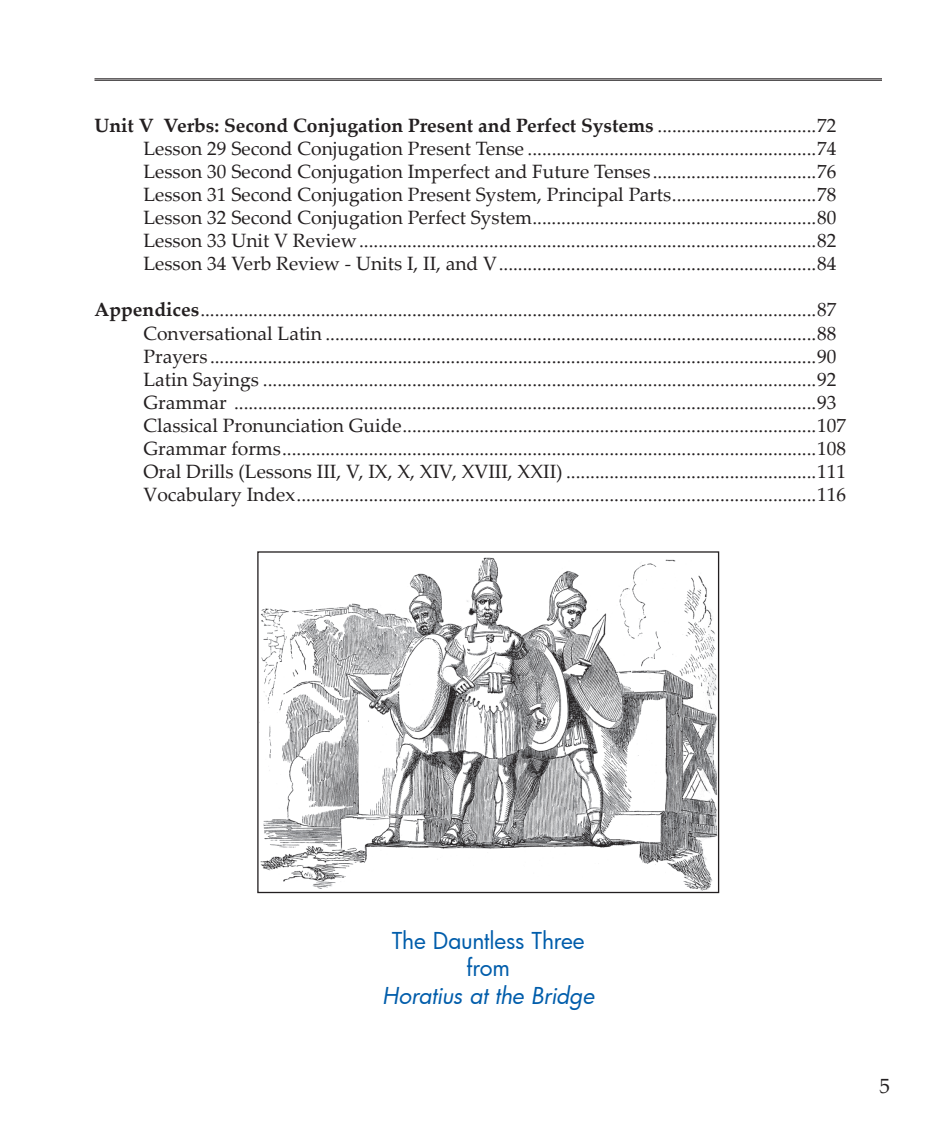
<style>
.page{position:relative;width:945px;height:1134px;background:#fff}
.page>*{position:absolute;margin:0;border:0;box-sizing:border-box;transform-origin:0 0}
.t1{font:22.75px/27.3px "Futura";letter-spacing:-.01em;color:#015dab;text-align:center}
.t2{font:italic 22.75px "Futura";letter-spacing:-.01em;color:#015dab}
.t3{font:21px "Palatino Linotype";color:#231f20}
.t4{font:19.25px/23.1px "Palatino Linotype";color:#231f20;text-align:justify}
.s1{font-weight:700}
</style>
<div class="page">
<hr style="left:94px;top:79px;width:788px;height:1px;background:#231f20">
<hr style="left:94px;top:80px;width:788px;height:1px;background:#231f20">
<img style="left:259px;top:557px;width:458px;height:334px">
<div style="left:257px;top:551px;width:462px;height:342px;border:1px solid #231f20"></div>
<p class="t4" style="left:143px;top:113px;width:695px;text-indent:-49px"><span class="s1">Unit V Verbs: Second Conjugation Present and Perfect Systems</span> .................................72<br>Lesson 29 Second Conjugation Present Tense ............................................................74<br>Lesson 30 Second Conjugation Imperfect and Future Tenses ..................................76<br>Lesson 31 Second Conjugation Present System, Principal Parts..............................78<br>Lesson 32 Second Conjugation Perfect System...........................................................80<br>Lesson 33 Unit V Review...............................................................................................82<br>Lesson 34 Verb Review - Units I, II, and V..................................................................84</p>
<p class="t4" style="left:94px;top:298px;width:744px"><span class="s1">Appendices</span>................................................................................................................................87</p>
<p class="t4" style="left:143px;top:321px;width:695px">Conversational Latin ......................................................................................................88</p>
<p class="t4" style="left:143px;top:344px;width:694px">Prayers ..............................................................................................................................90</p>
<p class="t4" style="left:143px;top:367px;width:694px">Latin Sayings ...................................................................................................................92</p>
<p class="t4" style="left:143px;top:390px;width:694px">Grammar .........................................................................................................................93</p>
<p class="t4" style="left:143px;top:413px;width:704px">Classical Pronunciation Guide......................................................................................107</p>
<p class="t4" style="left:143px;top:436px;width:704px">Grammar forms...............................................................................................................108</p>
<p class="t4" style="left:95px;top:459px;width:33px">O</p>
<p class="t4" style="left:159px;top:459px;width:370px">ral Drills (Lessons III, V, IX, X, XIV, XVIII, XXII</p>
<p class="t4" style="left:143px;top:459px;width:704px;text-align:right">) ....................................................111<br>Vocabulary Index............................................................................................................116</p>
<p class="t1" style="left:392px;top:927px;width:194px">The Dauntless Three from</p>
<p class="t2" style="left:382px;top:980px;width:213px">Horatius at the Bridge</p>
<p class="t3" style="left:879px;top:1071px;width:12px">5</p>
</div>
